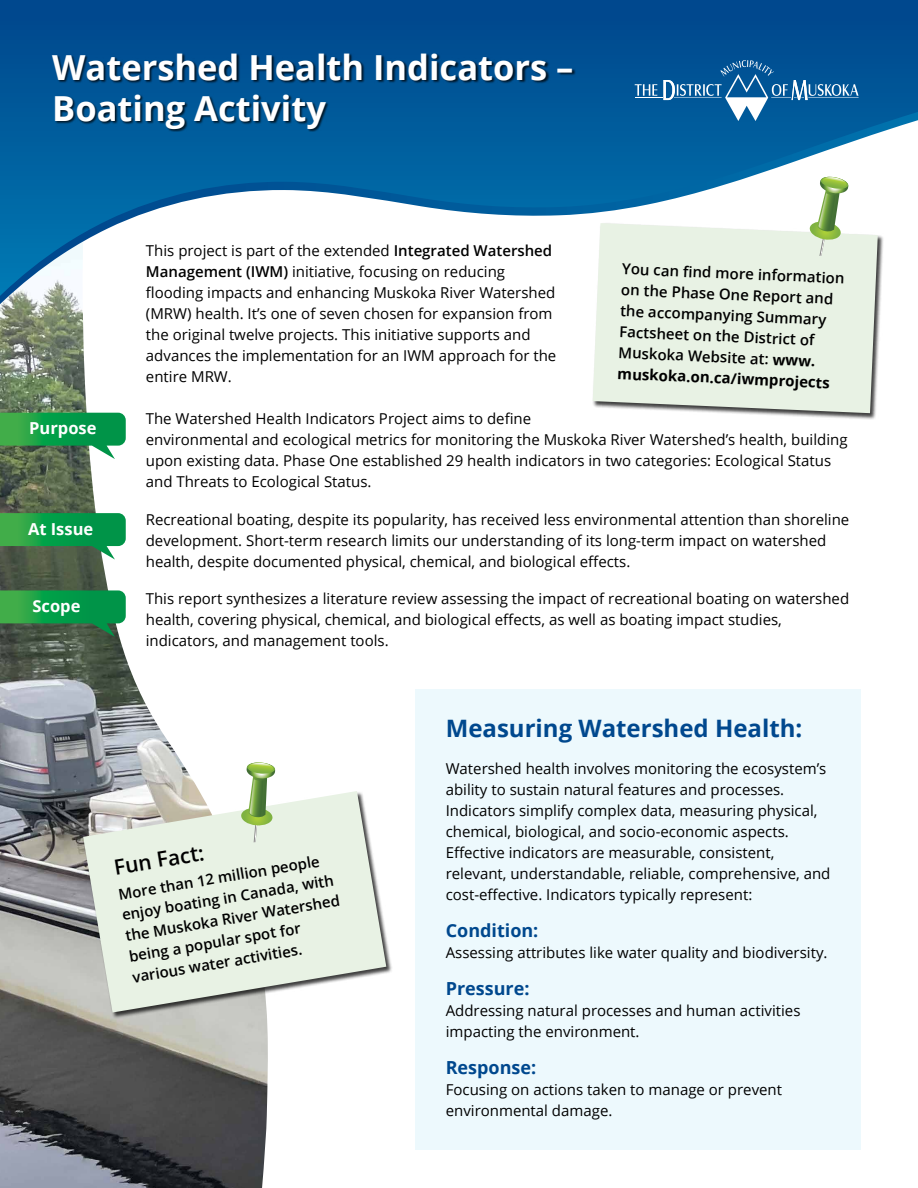
<style>
.page{position:relative;width:918px;height:1188px;background:#fff}
.page>*{position:absolute;margin:0;border:0;box-sizing:border-box;transform-origin:0 0}
.t1{font:700 34.5px/40.5px "Open Sans";color:#fff}
.t2{font:700 24px "Open Sans";color:#00488e}
.t3{font:600 21px "Open Sans";color:#000}
.t4{font:700 18px "Open Sans";color:#00488e}
.t5{font:700 16.5px "Open Sans";color:#fff}
.t6{font:15px/21px "Open Sans";color:#000}
.t7{font:600 15px/21px "Open Sans";color:#000}
.s1{font-weight:600}
.s2{font-weight:700}
</style>
<div class="page">
<div style="left:416px;top:689px;width:445px;height:460px;background:#edf9fd"></div>
<img style="left:0;top:304px;width:268px;height:884px">
<svg style="left:0;top:513px;width:126px;height:47px"></svg>
<svg style="left:0;top:413px;width:126px;height:46px"></svg>
<svg style="left:0;top:590px;width:126px;height:47px"></svg>
<svg style="left:0;top:0;width:918px;height:296px"></svg>
<div style="left:52px;top:54px;width:524px;height:78px;background:#000;opacity:.75"></div>
<svg style="left:635px;top:60px;width:224px;height:61px"></svg>
<div style="left:593px;top:223px;width:292px;height:197px;background:#000;opacity:.75"></div>
<svg style="left:593px;top:223px;width:285px;height:190px;fill:#e8f2e4"></svg>
<div style="left:83px;top:791px;width:310px;height:228px;background:#000;opacity:.75"></div>
<svg style="left:83px;top:791px;width:303px;height:221px;fill:#e8f2e4"></svg>
<svg style="left:809px;top:177px;width:40px;height:79px"></svg>
<svg style="left:241px;top:763px;width:34px;height:79px"></svg>
<h1 class="t1" style="left:52px;top:47px;width:523px">Watershed Health Indicators –<br>Boating Activity</h1>
<p class="t5" style="left:29px;top:416px;width:69px">Purpose</p>
<p class="t5" style="left:28px;top:517px;width:67px">At Issue</p>
<p class="t5" style="left:33px;top:594px;width:49px">Scope</p>
<p class="t6" style="left:146px;top:240px;width:412px">This project is part of the extended <span class="s1">Integrated Watershed Management (IWM)</span> initiative, focusing on reducing flooding impacts and enhancing Muskoka River Watershed (MRW) health. It’s one of seven chosen for expansion from the original twelve projects. This initiative supports and advances the implementation for an IWM approach for the entire MRW.</p>
<p class="t6" style="left:146px;top:408px;width:703px">The Watershed Health Indicators Project aims to define<br>environmental and ecological metrics for monitoring the Muskoka River Watershed’s health, building upon existing data. Phase One established 29 health indicators in two categories: Ecological Status and Threats to Ecological Status.</p>
<p class="t6" style="left:146px;top:508px;width:705px">Recreational boating, despite its popularity, has received less environmental attention than shoreline development. Short-term research limits our understanding of its long-term impact on watershed health, despite documented physical, chemical, and biological effects.</p>
<p class="t6" style="left:146px;top:588px;width:705px">This report synthesizes a literature review assessing the impact of recreational boating on watershed health, covering physical, chemical, and biological effects, as well as boating impact studies, indicators, and management tools.</p>
<p class="t7" style="left:623px;top:257px;width:224px;rotate:3deg">You can fi nd more information on the Phase One Report and the accompanying Summary<br>Factsheet on the District of<br>Muskoka Website at: <span class="s2">www. muskoka.on.ca/iwmprojects</span></p>
<h3 class="t3" style="left:112px;top:853px;width:93px;rotate:-10deg">Fun Fact:</h3>
<p class="t7" style="left:116px;top:885px;width:219px;rotate:-10deg">More than 12 million people enjoy boating in Canada, with the Muskoka River Watershed being a popular spot for various water activities.</p>
<h2 class="t2" style="left:446px;top:711px;width:358px">Measuring Watershed Health:</h2>
<p class="t6" style="left:446px;top:757px;width:386px">Watershed health involves monitoring the ecosystem’s ability to sustain natural features and processes.<br>Indicators simplify complex data, measuring physical, chemical, biological, and socio-economic aspects.<br>Effective indicators are measurable, consistent, relevant, understandable, reliable, comprehensive, and cost-effective. Indicators typically represent:</p>
<p class="t4" style="left:446px;top:918px;width:94px">Condition:</p>
<p class="t6" style="left:446px;top:942px;width:383px">Assessing attributes like water quality and biodiversity.</p>
<p class="t4" style="left:446px;top:976px;width:85px">Pressure:</p>
<p class="t6" style="left:446px;top:1000px;width:356px">Addressing natural processes and human activities impacting the environment.</p>
<p class="t4" style="left:446px;top:1055px;width:92px">Response:</p>
<p class="t6" style="left:446px;top:1079px;width:338px">Focusing on actions taken to manage or prevent environmental damage.</p>
</div>
